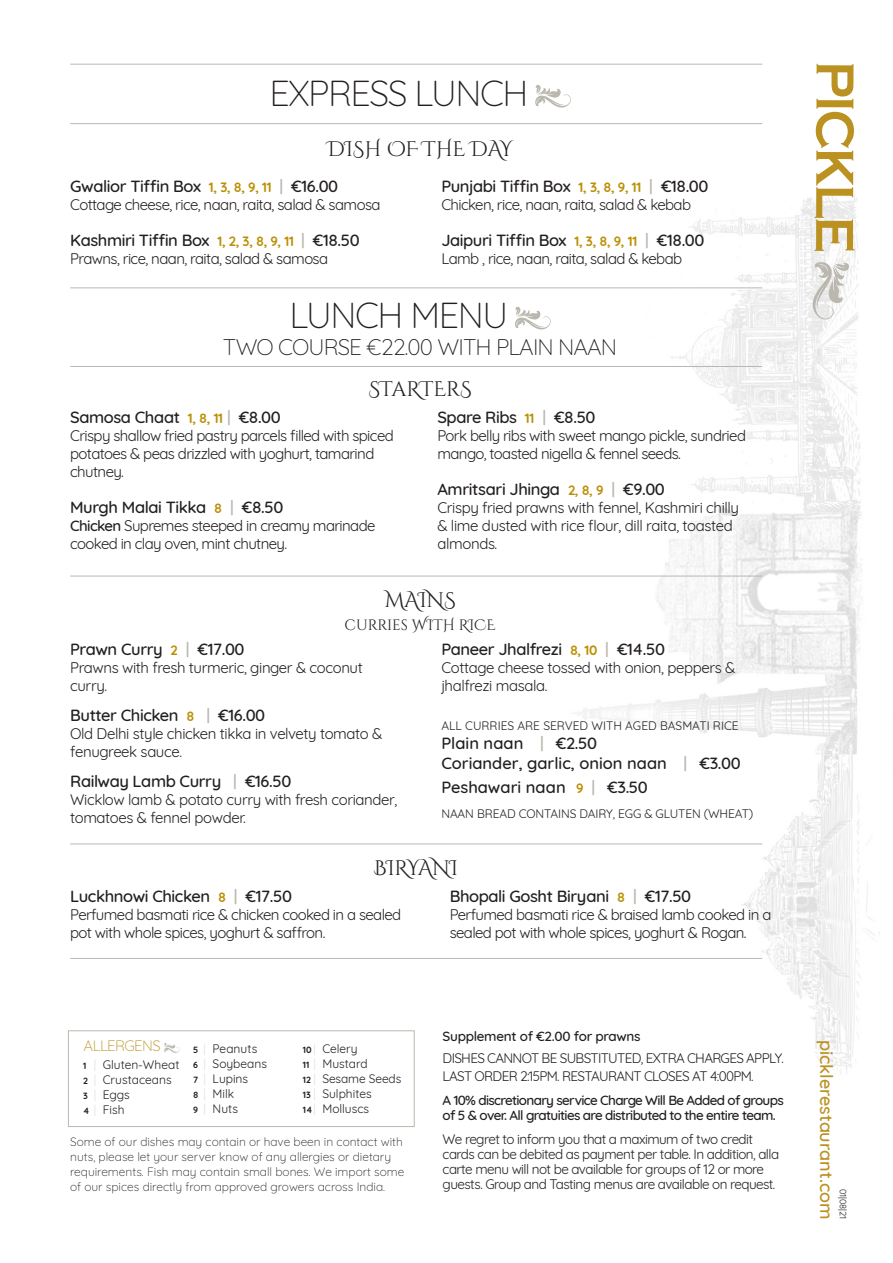
<style>
.page{position:relative;width:893px;height:1263px;background:#fff}
.page>*{position:absolute;margin:0;border:0;box-sizing:border-box;transform-origin:0 0}
.Headings{font:300 36px "Quicksand";letter-spacing:-.04em;color:#231f20}
.Headings-2{font:300 22.5px "Quicksand";letter-spacing:-.04em;color:#231f20}
.Headings-3{font:21px "Cinzel Decorative";letter-spacing:-.01em;color:#231f20}
.t1{font:500 18px "Quicksand";color:#bb9121}
.Headings-4{font:500 16.5px "Quicksand";letter-spacing:-.025em;color:#231f20}
.Headings-5{font:500 16.5px "Quicksand";color:#231f20}
.t2{font:15px/18px "Quicksand";letter-spacing:-.04em;color:#231f20}
.Headings-6{font:15px "Cinzel Decorative";color:#231f20}
.t3{font:300 15px "Quicksand";letter-spacing:-.04em;color:#bb9121}
.t4{font:13.5px/15px "Quicksand";letter-spacing:-.04em;color:#231f20}
.t5{font:500 13.5px/15px "Quicksand";letter-spacing:-.05em;color:#231f20}
.t6{font:500 13.5px "Quicksand";letter-spacing:-.02em;color:#231f20}
.Headings-7{font:12px "Quicksand";color:#231f20}
.t7{font:300 12px/15px "Quicksand";color:#231f20}
.t8{font:9px "Quicksand";color:#231f20}
.s1{font-weight:700;font-size:13.5px;color:#bb9006}
.s2{color:#bab8ae}
.s3{font-weight:500}
.s4{font-weight:700;font-size:9px}
.s5{color:#e1e0db}
</style>
<div class="page">
<img style="left:482px;top:198px;width:392px;height:876px">
<svg style="left:814px;top:64px;width:41px;height:187px"></svg>
<svg style="left:812px;top:261px;width:37px;height:59px"></svg>
<hr style="left:70px;top:366px;width:692px;height:1px;background:#bab8ae">
<hr style="left:70px;top:287px;width:692px;height:1px;background:#bab8ae">
<hr style="left:70px;top:576px;width:692px;height:1px;background:#bab8ae">
<hr style="left:70px;top:123px;width:692px;height:1px;background:#bab8ae">
<hr style="left:70px;top:64px;width:692px;height:1px;background:#bab8ae">
<hr style="left:70px;top:843px;width:692px;height:1px;background:#bab8ae">
<hr style="left:70px;top:958px;width:692px;height:1px;background:#bab8ae">
<svg style="left:535px;top:85px;width:36px;height:23px"></svg>
<svg style="left:514px;top:307px;width:37px;height:23px"></svg>
<div style="left:68px;top:1030px;width:347px;height:97px;border:1px solid #bab8ae"></div>
<svg style="left:164px;top:1043px;width:16px;height:10px"></svg>
<p class="Headings" style="left:269px;top:65px;width:261px">EXPRESS LUNCH</p>
<p class="Headings-3" style="left:327px;top:136px;width:187px">DISH OF THE DAY</p>
<p class="Headings-4" style="left:70px;top:173px;width:270px">Gwalior Tiffin Box <span class="s1">1, 3, 8, 9, 11</span> <span class="s2">|</span> €16.00</p>
<p class="t2" style="left:70px;top:194px;width:312px">Cottage cheese, rice, naan, raita, salad &amp; samosa</p>
<p class="Headings-4" style="left:70px;top:227px;width:291px">Kashmiri Tiffin Box <span class="s1">1, 2, 3, 8, 9, 11</span> <span class="s2">|</span> €18.50</p>
<p class="t2" style="left:70px;top:248px;width:260px">Prawns, rice, naan, raita, salad &amp; samosa</p>
<p class="Headings-4" style="left:441px;top:173px;width:269px">Punjabi Tiffin Box <span class="s1">1, 3, 8, 9, 11</span> <span class="s2">|</span> €18.00</p>
<p class="t2" style="left:441px;top:194px;width:251px">Chicken, rice, naan, raita, salad &amp; kebab</p>
<p class="Headings-4" style="left:441px;top:227px;width:265px">Jaipuri Tiffin Box <span class="s1">1, 3, 8, 9, 11</span> <span class="s2">|</span> €18.00</p>
<p class="t2" style="left:441px;top:248px;width:242px">Lamb , rice, naan, raita, salad &amp; kebab</p>
<p class="Headings" style="left:290px;top:287px;width:220px">LUNCH MENU</p>
<p class="Headings-2" style="left:223px;top:330px;width:396px">TWO COURSE €22.00 WITH PLAIN NAAN</p>
<p class="Headings-3" style="left:368px;top:376px;width:105px">STARTERS</p>
<p class="Headings-4" style="left:70px;top:403px;width:212px">Samosa Chaat <span class="s1">1, 8, 11</span> <span class="s2">|</span> €8.00</p>
<p class="t2" style="left:70px;top:425px;width:325px">Crispy shallow fried pastry parcels filled with spiced potatoes &amp; peas drizzled with yoghurt, tamarind chutney.</p>
<p class="Headings-4" style="left:70px;top:493px;width:215px">Murgh Malai Tikka <span class="s1">8</span> <span class="s2">|</span> €8.50</p>
<p class="t2" style="left:70px;top:515px;width:307px"><span class="s3">Chicken</span> Supremes steeped in creamy marinade cooked in clay oven, mint chutney.</p>
<p class="Headings-4" style="left:437px;top:403px;width:160px">Spare Ribs <span class="s1">11</span> <span class="s2">|</span> €8.50</p>
<p class="t2" style="left:437px;top:425px;width:310px">Pork belly ribs with sweet mango pickle, sundried mango, toasted nigella &amp; fennel seeds.</p>
<p class="Headings-4" style="left:437px;top:475px;width:229px">Amritsari Jhinga <span class="s1">2, 8, 9</span> <span class="s2">|</span> €9.00</p>
<p class="t2" style="left:437px;top:497px;width:303px">Crispy fried prawns with fennel, Kashmiri chilly &amp; lime dusted with rice flour, dill raita, toasted almonds.</p>
<p class="Headings-3" style="left:385px;top:587px;width:72px">MAINS</p>
<p class="Headings-6" style="left:345px;top:615px;width:152px">CURRIES WITH RICE</p>
<p class="Headings-4" style="left:70px;top:635px;width:176px">Prawn Curry <span class="s1">2</span> <span class="s2">|</span> €17.00</p>
<p class="t2" style="left:70px;top:657px;width:294px">Prawns with fresh turmeric, ginger &amp; coconut curry.</p>
<p class="Headings-4" style="left:70px;top:701px;width:197px">Butter Chicken <span class="s1">8</span> <span class="s2">|</span> €16.00</p>
<p class="t2" style="left:70px;top:723px;width:314px">Old Delhi style chicken tikka in velvety tomato &amp; fenugreek sauce.</p>
<p class="Headings-4" style="left:70px;top:767px;width:223px">Railway Lamb Curry <span class="s2">|</span> €16.50</p>
<p class="t2" style="left:70px;top:789px;width:329px">Wicklow lamb &amp; potato curry with fresh coriander, tomatoes &amp; fennel powder.</p>
<p class="Headings-4" style="left:441px;top:635px;width:225px">Paneer Jhalfrezi <span class="s1">8, 10</span> <span class="s2">|</span> €14.50</p>
<p class="t2" style="left:441px;top:657px;width:295px">Cottage cheese tossed with onion, peppers &amp; jhalfrezi masala.</p>
<p class="Headings-7" style="left:441px;top:716px;width:299px">ALL CURRIES ARE SERVED WITH AGED BASMATI RICE</p>
<p class="Headings-5" style="left:441px;top:730px;width:157px">Plain naan <span class="s2">|</span> €2.50</p>
<p class="Headings-5" style="left:441px;top:749px;width:301px">Coriander, garlic, onion naan <span class="s2">|</span> €3.00</p>
<p class="Headings-5" style="left:441px;top:773px;width:208px">Peshawari naan <span class="s1">9</span> <span class="s2">|</span> €3.50</p>
<p class="Headings-7" style="left:441px;top:805px;width:313px">NAAN BREAD CONTAINS DAIRY, EGG &amp; GLUTEN (WHEAT)</p>
<p class="Headings-3" style="left:374px;top:855px;width:86px">BIRYANI</p>
<p class="Headings-4" style="left:70px;top:883px;width:223px">Luckhnowi Chicken <span class="s1">8</span> <span class="s2">|</span> €17.50</p>
<p class="t2" style="left:70px;top:904px;width:332px">Perfumed basmati rice &amp; chicken cooked in a sealed pot with whole spices, yoghurt &amp; saffron.</p>
<p class="Headings-4" style="left:450px;top:883px;width:243px">Bhopali Gosht Biryani <span class="s1">8</span> <span class="s2">|</span> €17.50</p>
<p class="t2" style="left:450px;top:904px;width:323px">Perfumed basmati rice &amp; braised lamb cooked in a sealed pot with whole spices, yoghurt &amp; Rogan.</p>
<p class="t3" style="left:84px;top:1034px;width:78px">ALLERGENS</p>
<p class="Headings-7" style="left:83px;top:1056px;width:98px"><span class="s4">1</span> <span class="s5">|</span> Gluten-Wheat</p>
<p class="Headings-7" style="left:83px;top:1071px;width:90px"><span class="s4">2</span> <span class="s5">|</span> Crustaceans</p>
<p class="Headings-7" style="left:83px;top:1086px;width:48px"><span class="s4">3</span> <span class="s5">|</span> Eggs</p>
<p class="Headings-7" style="left:83px;top:1101px;width:43px"><span class="s4">4</span> <span class="s5">|</span> Fish</p>
<p class="Headings-7" style="left:193px;top:1039px;width:66px"><span class="s4">5</span> <span class="s5">|</span> Peanuts</p>
<p class="Headings-7" style="left:193px;top:1054px;width:75px"><span class="s4">6</span> <span class="s5">|</span> Soybeans</p>
<p class="Headings-7" style="left:193px;top:1069px;width:57px"><span class="s4">7</span> <span class="s5">|</span> Lupins</p>
<p class="Headings-7" style="left:193px;top:1084px;width:43px"><span class="s4">8</span> <span class="s5">|</span> Milk</p>
<p class="Headings-7" style="left:193px;top:1099px;width:46px"><span class="s4">9</span> <span class="s5">|</span> Nuts</p>
<p class="Headings-7" style="left:303px;top:1039px;width:56px"><span class="s4">10</span> <span class="s5">|</span> Celery</p>
<p class="Headings-7" style="left:303px;top:1054px;width:66px"><span class="s4">11</span> <span class="s5">|</span> Mustard</p>
<p class="Headings-7" style="left:303px;top:1069px;width:100px"><span class="s4">12</span> <span class="s5">|</span> Sesame Seeds</p>
<p class="Headings-7" style="left:303px;top:1084px;width:70px"><span class="s4">13</span> <span class="s5">|</span> Sulphites</p>
<p class="Headings-7" style="left:303px;top:1099px;width:68px"><span class="s4">14</span><span class="s5">|</span> Molluscs</p>
<p class="t7" style="left:70px;top:1133px;width:336px">Some of our dishes may contain or have been in contact with nuts, please let your server know of any allergies or dietary requirements. Fish may contain small bones. We import some of our spices directly from approved growers across India.</p>
<p class="t6" style="left:443px;top:1025px;width:200px">Supplement of €2.00 for prawns</p>
<p class="t4" style="left:443px;top:1048px;width:343px;line-height:18px">DISHES CANNOT BE SUBSTITUTED, EXTRA CHARGES APPLY.<br>LAST ORDER 2:15PM. RESTAURANT CLOSES AT 4:00PM.</p>
<p class="t5" style="left:443px;top:1092px;width:343px">A 10% discretionary service Charge Will Be Added of groups of 5 &amp; over. All gratuities are distributed to the entire team.</p>
<p class="t4" style="left:443px;top:1130px;width:338px">We regret to inform you that a maximum of two credit cards can be debited as payment per table. In addition, alla carte menu will not be available for groups of 12 or more guests. Group and Tasting menus are available on request.</p>
<p class="t1" style="left:841px;top:1040px;width:181px;rotate:90deg">picklerestaurant.com</p>
<p class="t8" style="left:850px;top:1188px;width:32px;rotate:90deg">01|08|21</p>
</div>
